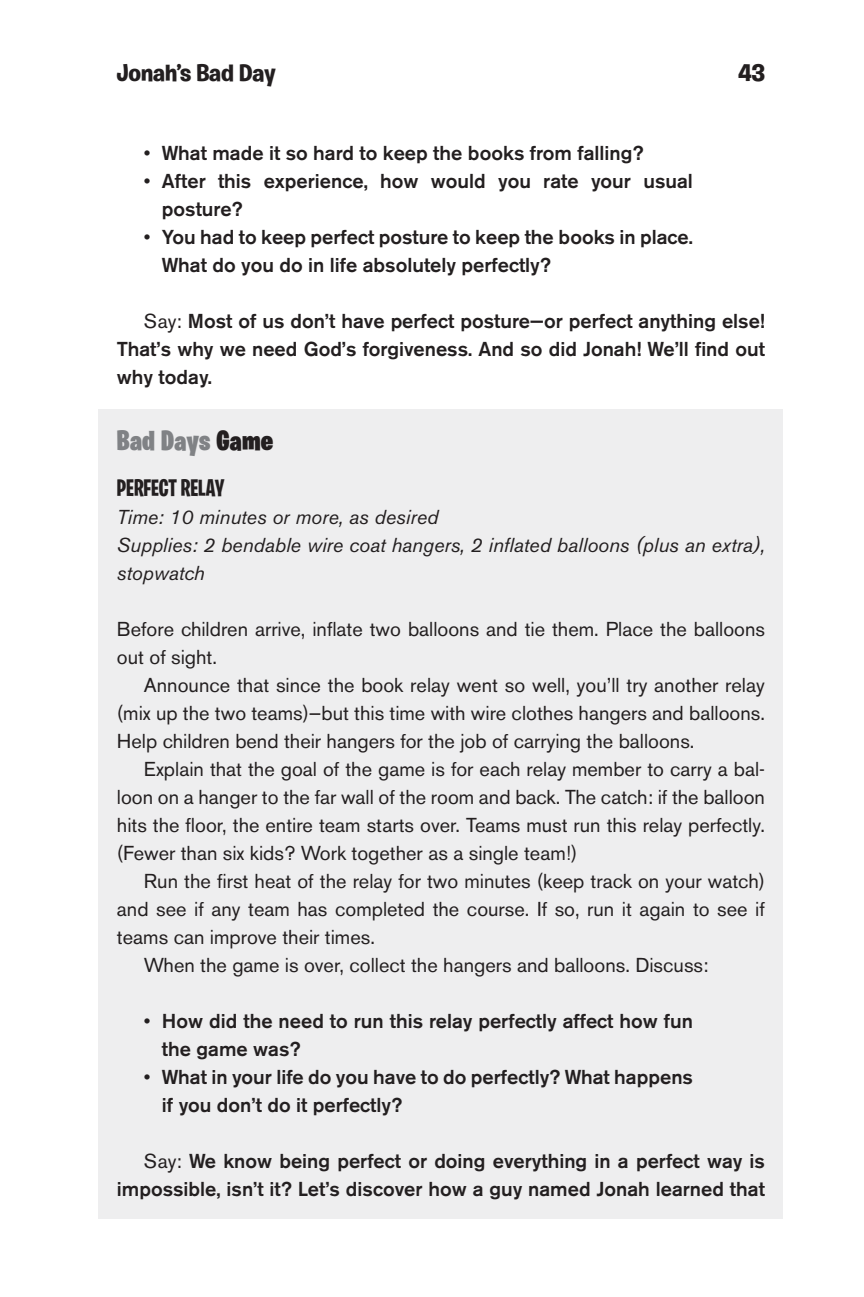
<style>
.page{position:relative;width:864px;height:1297px;background:#fff}
.page>*{position:absolute;margin:0;border:0;box-sizing:border-box;transform-origin:0 0}
.t1{font:900 28px "Burbank Big Condensed";letter-spacing:.01em;color:#808285}
.t2{font:700 24px "Burbank Big";color:#231f20}
.t3{font:700 24px "Burbank Big Condensed";color:#231f20}
.t4{font:20px/28px "Akzidenz Grotesk BE";color:#231f20;text-align:justify}
.t5{font:500 20px/28px "Akzidenz Grotesk BE";color:#231f20}
.t6{font:italic 20px/28px "Akzidenz Grotesk BE";color:#231f20}
.s1{font-weight:400}
.s2{color:#231f20}
</style>
<div class="page">
<div style="left:99px;top:410px;width:684px;height:73px;background:#eeeeef"></div>
<div style="left:99px;top:469px;width:684px;height:42px;background:#eeeeef"></div>
<div style="left:99px;top:490px;width:684px;height:56px;background:#eeeeef"></div>
<div style="left:99px;top:518px;width:684px;height:85px;background:#eeeeef"></div>
<div style="left:99px;top:603px;width:684px;height:84px;background:#eeeeef"></div>
<div style="left:99px;top:659px;width:684px;height:112px;background:#eeeeef"></div>
<div style="left:99px;top:743px;width:684px;height:140px;background:#eeeeef"></div>
<div style="left:99px;top:855px;width:684px;height:112px;background:#eeeeef"></div>
<div style="left:99px;top:939px;width:684px;height:56px;background:#eeeeef"></div>
<div style="left:99px;top:994px;width:684px;height:84px;background:#eeeeef"></div>
<div style="left:99px;top:1050px;width:684px;height:85px;background:#eeeeef"></div>
<div style="left:99px;top:1134px;width:684px;height:84px;background:#eeeeef"></div>
<p class="t2" style="left:117px;top:58px;width:160px">Jonah’s Bad Day</p>
<p class="t2" style="left:739px;top:58px;width:28px">43</p>
<p class="t5" style="left:144px;top:139px;width:501px"><span class="s1">•</span> What made it so hard to keep the books from falling?</p>
<p class="t5" style="left:162px;top:167px;width:532px;text-indent:-18px"><span class="s1">•</span> After this experience, how would you rate your usual posture?</p>
<p class="t5" style="left:162px;top:223px;width:533px;text-indent:-18px"><span class="s1">•</span> You had to keep perfect posture to keep the books in place.<br>What do you do in life absolutely perfectly?</p>
<p class="t5" style="left:117px;top:307px;width:649px;text-align:justify;text-indent:27px"><span class="s1">Say:</span> Most of us don’t have perfect posture—or perfect anything else!<br>That’s why we need God’s forgiveness. And so did Jonah! We’ll find out why today.</p>
<h1 class="t1" style="left:117px;top:423px;width:158px">Bad Days <span class="s2">Game</span></h1>
<p class="t3" style="left:117px;top:473px;width:109px">PERFECT RELAY</p>
<p class="t6" style="left:117px;top:503px;width:649px">Time: 10 minutes or more, as desired<br>Supplies: 2 bendable wire coat hangers, 2 inflated balloons (plus an extra), stopwatch</p>
<p class="t4" style="left:117px;top:615px;width:650px">Before children arrive, inflate two balloons and tie them. Place the balloons out of sight.</p>
<p class="t4" style="left:117px;top:671px;width:649px;text-indent:27px">Announce that since the book relay went so well, you’ll try another relay (mix up the two teams)—but this time with wire clothes hangers and balloons.<br>Help children bend their hangers for the job of carrying the balloons.</p>
<p class="t4" style="left:117px;top:755px;width:650px;text-indent:27px">Explain that the goal of the game is for each relay member to carry a bal&shy;loon on a hanger to the far wall of the room and back. The catch: if the balloon hits the floor, the entire team starts over. Teams must run this relay perfectly. (Fewer than six kids? Work together as a single team!)</p>
<p class="t4" style="left:144px;top:867px;width:623px">Run the first heat of the relay for two minutes (keep track on your watch)</p>
<p class="t4" style="left:117px;top:895px;width:649px">and see if any team has completed the course. If so, run it again to see if</p>
<p class="t4" style="left:117px;top:923px;width:259px">teams can improve their times.</p>
<p class="t4" style="left:144px;top:951px;width:566px">When the game is over, collect the hangers and balloons. Discuss:</p>
<p class="t5" style="left:162px;top:1007px;width:533px;text-indent:-18px"><span class="s1">•</span> How did the need to run this relay perfectly affect how fun the game was?</p>
<p class="t5" style="left:162px;top:1063px;width:533px;text-indent:-18px"><span class="s1">•</span> What in your life do you have to do perfectly? What happens if you don’t do it perfectly?</p>
<p class="t5" style="left:117px;top:1147px;width:650px;text-align:right"><span class="s1">Say:</span> We know being perfect or doing everything in a perfect way is impossible, isn’t it? Let’s discover how a guy named Jonah learned that</p>
</div>
